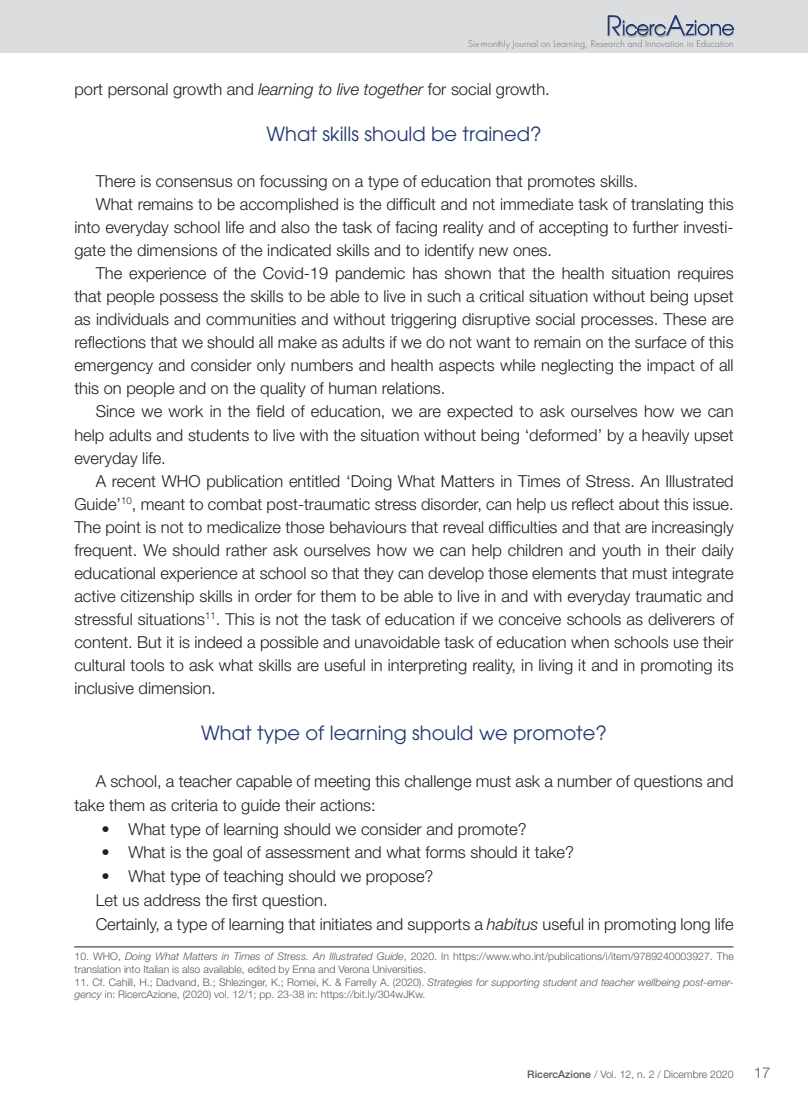
<style>
.page{position:relative;width:808px;height:1106px;background:#fff}
.page>*{position:absolute;margin:0;border:0;box-sizing:border-box;transform-origin:0 0}
.t1{font:19.5px "Avant Garde LT";color:#233971}
.t2{font:300 16.5px/23.9px "Helvetica Neue LT";color:#231f20}
.t3{font:300 15px "Helvetica Neue CE";color:#57585a}
.t4{font:300 10.5px/12.8px "Helvetica Neue LT";color:#57585a}
.t5{font:300 10.5px "Helvetica Neue CE";color:#57585a}
.t6{font:300 9px "Futura";letter-spacing:.01em;color:#6c6d70}
.s1{font-style:italic}
.s2{font-weight:500}
</style>
<div class="page">
<div style="left:0;top:0;width:808px;height:53px;background:#dcdddf"></div>
<div style="left:606px;top:15px;width:18px;height:23px;background:#231f20;opacity:.3"></div>
<div style="left:621px;top:19px;width:47px;height:19px;background:#231f20;opacity:.5"></div>
<div style="left:664px;top:13px;width:20px;height:24px;background:#dcdddf"></div>
<div style="left:665px;top:14px;width:22px;height:24px;background:#dcdddf"></div>
<div style="left:684px;top:19px;width:52px;height:19px;background:#231f20;opacity:.3"></div>
<svg style="left:608px;top:15px;width:126px;height:21px"></svg>
<hr style="left:74px;top:946px;width:659px;height:1px;background:#231f20">
<p class="t6" style="left:468px;top:38px;width:267px">Six-monthly Journal on Learning, Research and Innovation in Education</p>
<p class="t2" style="left:74px;top:76px;width:477px">port personal growth and <span class="s1">learning to live together</span> for social growth.</p>
<p class="t1" style="left:266px;top:122px;width:277px">What skills should be trained?</p>
<p class="t2" style="left:96px;top:169px;width:544px">There is consensus on focussing on a type of education that promotes skills.</p>
<p class="t2" style="left:96px;top:192px;width:639px">What remains to be accomplished is the difficult and not immediate task of translating this</p>
<p class="t2" style="left:74px;top:215px;width:661px">into everyday school life and also the task of facing reality and of accepting to further investi-</p>
<p class="t2" style="left:74px;top:238px;width:479px">gate the dimensions of the indicated skills and to identify new ones.</p>
<p class="t2" style="left:96px;top:261px;width:639px">The experience of the Covid-19 pandemic has shown that the health situation requires</p>
<p class="t2" style="left:74px;top:284px;width:661px">that people possess the skills to be able to live in such a critical situation without being upset</p>
<p class="t2" style="left:74px;top:307px;width:661px">as individuals and communities and without triggering disruptive social processes. These are</p>
<p class="t2" style="left:74px;top:330px;width:661px">reflections that we should all make as adults if we do not want to remain on the surface of this</p>
<p class="t2" style="left:74px;top:353px;width:661px">emergency and consider only numbers and health aspects while neglecting the impact of all</p>
<p class="t2" style="left:74px;top:376px;width:373px">this on people and on the quality of human relations.</p>
<p class="t2" style="left:96px;top:399px;width:639px">Since we work in the field of education, we are expected to ask ourselves how we can</p>
<p class="t2" style="left:74px;top:422px;width:661px">help adults and students to live with the situation without being ‘deformed’ by a heavily upset</p>
<p class="t2" style="left:74px;top:445px;width:93px">everyday life.</p>
<p class="t2" style="left:96px;top:468px;width:639px">A recent WHO publication entitled ‘Doing What Matters in Times of Stress. An Illustrated</p>
<p class="t2" style="left:74px;top:491px;width:661px">Guide’<sup>10</sup>, meant to combat post-traumatic stress disorder, can help us reflect about this issue.</p>
<p class="t2" style="left:74px;top:514px;width:661px">The point is not to medicalize those behaviours that reveal difficulties and that are increasingly</p>
<p class="t2" style="left:74px;top:537px;width:661px">frequent. We should rather ask ourselves how we can help children and youth in their daily</p>
<p class="t2" style="left:74px;top:560px;width:661px">educational experience at school so that they can develop those elements that must integrate</p>
<p class="t2" style="left:74px;top:583px;width:661px">active citizenship skills in order for them to be able to live in and with everyday traumatic and</p>
<p class="t2" style="left:74px;top:607px;width:661px">stressful situations<sup>11</sup>. This is not the task of education if we conceive schools as deliverers of</p>
<p class="t2" style="left:74px;top:630px;width:661px">content. But it is indeed a possible and unavoidable task of education when schools use their</p>
<p class="t2" style="left:74px;top:653px;width:661px">cultural tools to ask what skills are useful in interpreting reality, in living it and in promoting its</p>
<p class="t2" style="left:74px;top:676px;width:143px">inclusive dimension.</p>
<p class="t1" style="left:201px;top:721px;width:407px">What type of learning should we promote?</p>
<p class="t2" style="left:74px;top:769px;width:661px;text-indent:21px">A school, a teacher capable of meeting this challenge must ask a number of questions and take them as criteria to guide their actions:</p>
<p class="t2" style="left:101px;top:816px;width:427px">• What type of learning should we consider and promote?</p>
<p class="t2" style="left:101px;top:840px;width:474px">• What is the goal of assessment and what forms should it take?</p>
<p class="t2" style="left:96px;top:864px;width:639px;text-indent:6px">• What type of teaching should we propose?<br>Let us address the first question.<br>Certainly, a type of learning that initiates and supports a <span class="s1">habitus</span> useful in promoting long life</p>
<p class="t4" style="left:75px;top:949px;width:661px">10. WHO, <span class="s1">Doing What Matters in Times of Stress. An Illustrated Guide</span>, 2020. In https://www.who.int/publications/i/item/9789240003927. The translation into Italian is also available, edited by Enna and Verona Universities.</p>
<p class="t4" style="left:75px;top:975px;width:661px">11. Cf. Cahill, H.; Dadvand, B.; Shlezinger, K.; Romei, K. &amp; Farrelly A. (2020). <span class="s1">Strategies for supporting student and teacher wellbeing post-emer&shy;gency</span> in: RicercAzione, (2020) vol. 12/1; pp. 23-38 in: https://bit.ly/304wJKw.</p>
<p class="t5" style="left:527px;top:1068px;width:208px"><span class="s2">RicercAzione</span> / Vol. 12, n. 2 / Dicembre 2020</p>
<p class="t3" style="left:754px;top:1063px;width:18px">17</p>
</div>
